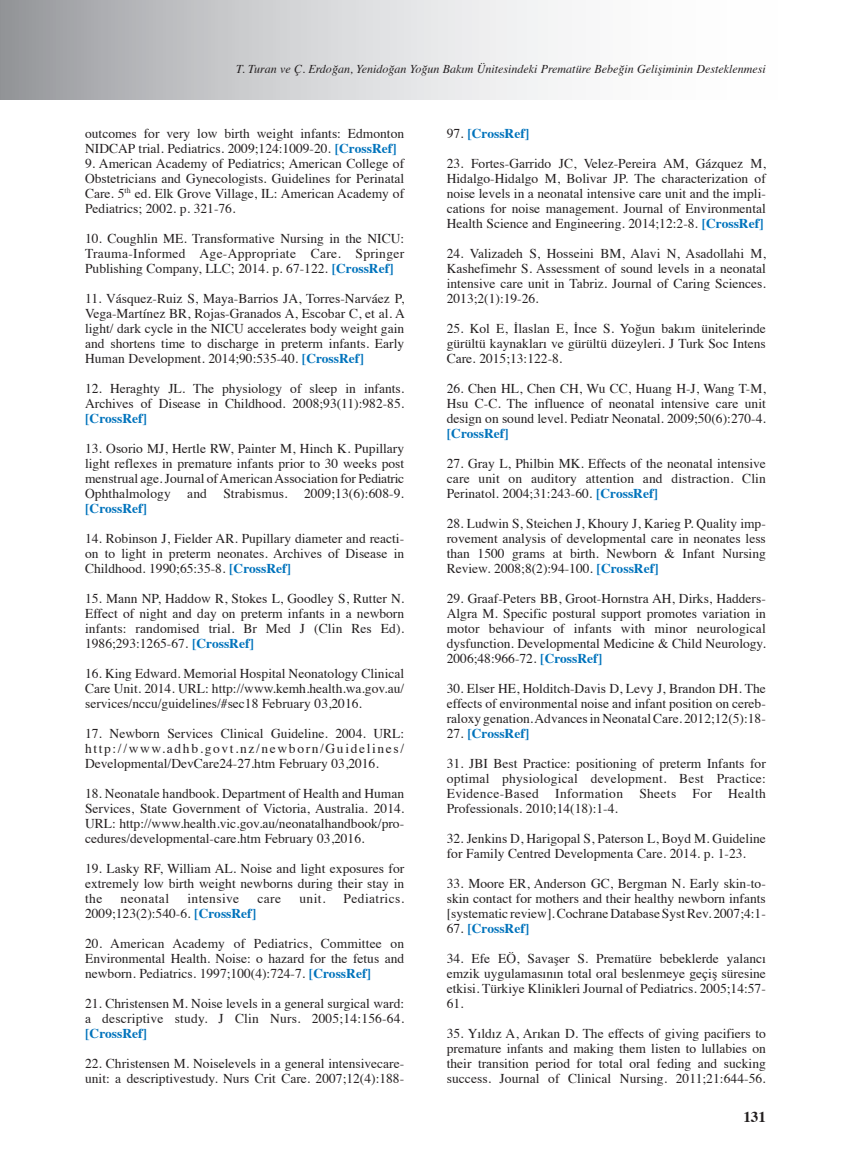
<style>
.page{position:relative;width:851px;height:1170px;background:#fff}
.page>*{position:absolute;margin:0;border:0;box-sizing:border-box;transform-origin:0 0}
.t1{font:700 15px "Times";color:#231f20}
.t2{font:13.5px/15px "Times";color:#231f20;text-align:justify}
.t3{font:700 13.5px "Times";color:#0073bc}
.t4{font:13.5px "Times";letter-spacing:.03em;color:#231f20}
.t5{font:italic 12px "Times";color:#231f20}
.s1{font-weight:700;color:#0073bc}
.s2{font-weight:400;color:#231f20}
</style>
<div class="page">
<svg style="left:0;top:0;width:558px;height:100px;background:#cccdcf"></svg>
<p class="t5" style="left:236px;top:58px;width:531px">T. Turan ve Ç. Erdoğan, Yenidoğan Yoğun Bakım Ünitesindeki Prematüre Bebeğin Gelişiminin Desteklenmesi</p>
<p class="t2" style="left:85px;top:124px;width:320px">outcomes for very low birth weight infants: Edmonton<br>NIDCAP trial. Pediatrics. 2009;124:1009-20. <span class="s1">[CrossRef]</span></p>
<p class="t2" style="left:85px;top:154px;width:320px">9. American Academy of Pediatrics; American College of Obstetricians and Gynecologists. Guidelines for Perinatal Care. 5<sup>th</sup> ed. Elk Grove Village, IL: American Academy of Pediatrics; 2002. p. 321-76.</p>
<p class="t2" style="left:85px;top:229px;width:320px">10. Coughlin ME. Transformative Nursing in the NICU:<br>Trauma-Informed Age-Appropriate Care. Springer Publishing Company, LLC; 2014. p. 67-122. <span class="s1">[CrossRef]</span></p>
<p class="t2" style="left:85px;top:289px;width:321px">11. Vásquez-Ruiz S, Maya-Barrios JA, Torres-Narváez P, Vega-Martínez BR, Rojas-Granados A, Escobar C, et al. A light/ dark cycle in the NICU accelerates body weight gain and shortens time to discharge in preterm infants. Early Human Development. 2014;90:535-40. <span class="s1">[CrossRef]</span></p>
<p class="t2" style="left:85px;top:379px;width:320px">12. Heraghty JL. The physiology of sleep in infants.<br>Archives of Disease in Childhood. 2008;93(11):982-85.</p>
<p class="t3" style="left:85px;top:405px;width:63px">[CrossRef]</p>
<p class="t2" style="left:85px;top:439px;width:320px">13. Osorio MJ, Hertle RW, Painter M, Hinch K. Pupillary light reflexes in premature infants prior to 30 weeks post menstrual age. Journal of American Association for Pediatric Ophthalmology and Strabismus. 2009;13(6):608-9.</p>
<p class="t3" style="left:85px;top:495px;width:63px">[CrossRef]</p>
<p class="t2" style="left:85px;top:529px;width:320px">14. Robinson J, Fielder AR. Pupillary diameter and reacti&shy;on to light in preterm neonates. Archives of Disease in Childhood. 1990;65:35-8. <span class="s1">[CrossRef]</span></p>
<p class="t2" style="left:85px;top:589px;width:320px">15. Mann NP, Haddow R, Stokes L, Goodley S, Rutter N.<br>Effect of night and day on preterm infants in a newborn infants: randomised trial. Br Med J (Clin Res Ed).<br>1986;293:1265-67. <span class="s1">[CrossRef]</span></p>
<p class="t2" style="left:85px;top:664px;width:320px">16. King Edward. Memorial Hospital Neonatology Clinical Care Unit. 2014. URL: http://www.kemh.health.wa.gov.au/ services/nccu/guidelines/#sec18 February 03,2016.</p>
<p class="t2" style="left:85px;top:724px;width:320px">17. Newborn Services Clinical Guideline. 2004. URL: http://www.adhb.govt.nz/newborn/Guidelines/ Developmental/DevCare24-27.htm February 03,2016.</p>
<p class="t2" style="left:85px;top:784px;width:320px">18. Neonatale handbook. Department of Health and Human Services, State Government of Victoria, Australia. 2014.<br>URL: http://www.health.vic.gov.au/neonatalhandbook/pro&shy;cedures/developmental-care.htm February 03,2016.</p>
<p class="t2" style="left:85px;top:859px;width:320px">19. Lasky RF, William AL. Noise and light exposures for extremely low birth weight newborns during their stay in the</p>
<p class="t4" style="left:121px;top:885px;width:50px">neonatal</p>
<p class="t4" style="left:187px;top:885px;width:53px">intensive</p>
<p class="t2" style="left:257px;top:889px;width:25px">care</p>
<p class="t2" style="left:299px;top:889px;width:27px">unit.</p>
<p class="t4" style="left:343px;top:885px;width:62px">Pediatrics.</p>
<p class="t2" style="left:85px;top:904px;width:173px">2009;123(2):540-6. <span class="s1">[CrossRef]</span></p>
<p class="t2" style="left:85px;top:934px;width:320px">20. American Academy of Pediatrics, Committee on Environmental Health. Noise: o hazard for the fetus and newborn. Pediatrics. 1997;100(4):724-7. <span class="s1">[CrossRef]</span></p>
<p class="t2" style="left:85px;top:994px;width:320px">21. Christensen M. Noise levels in a general surgical ward: a descriptive study. J Clin Nurs. 2005;14:156-64.</p>
<p class="t3" style="left:85px;top:1020px;width:63px">[CrossRef]</p>
<p class="t2" style="left:85px;top:1054px;width:320px">22. Christensen M. Noiselevels in a general intensivecare&shy;unit: a descriptivestudy. Nurs Crit Care. 2007;12(4):188-</p>
<p class="t3" style="left:446px;top:120px;width:84px"><span class="s2">97.</span> [CrossRef]</p>
<p class="t2" style="left:446px;top:154px;width:320px">23. Fortes-Garrido JC, Velez-Pereira AM, Gázquez M, Hidalgo-Hidalgo M, Bolivar JP. The characterization of noise levels in a neonatal intensive care unit and the impli&shy;cations for noise management. Journal of Environmental Health Science and Engineering. 2014;12:2-8. <span class="s1">[CrossRef]</span></p>
<p class="t2" style="left:446px;top:244px;width:320px">24. Valizadeh S, Hosseini BM, Alavi N, Asadollahi M, Kashefimehr S. Assessment of sound levels in a neonatal intensive care unit in Tabriz. Journal of Caring Sciences.<br>2013;2(1):19-26.</p>
<p class="t2" style="left:446px;top:319px;width:320px">25. Kol E, İlaslan E, İnce S. Yoğun bakım ünitelerinde gürültü kaynakları ve gürültü düzeyleri. J Turk Soc Intens Care. 2015;13:122-8.</p>
<p class="t2" style="left:446px;top:379px;width:320px">26. Chen HL, Chen CH, Wu CC, Huang H-J, Wang T-M, Hsu C-C. The influence of neonatal intensive care unit design on sound level. Pediatr Neonatal. 2009;50(6):270-4.</p>
<p class="t3" style="left:446px;top:420px;width:63px">[CrossRef]</p>
<p class="t2" style="left:446px;top:454px;width:320px">27. Gray L, Philbin MK. Effects of the neonatal intensive care unit on auditory attention and distraction. Clin Perinatol. 2004;31:243-60. <span class="s1">[CrossRef]</span></p>
<p class="t2" style="left:446px;top:514px;width:320px">28. Ludwin S, Steichen J, Khoury J, Karieg P. Quality imp&shy;rovement analysis of developmental care in neonates less than 1500 grams at birth. Newborn &amp; Infant Nursing Review. 2008;8(2):94-100. <span class="s1">[CrossRef]</span></p>
<p class="t2" style="left:446px;top:589px;width:320px">29. Graaf-Peters BB, Groot-Hornstra AH, Dirks, Hadders-Algra M. Specific postural support promotes variation in motor behaviour of infants with minor neurological dysfunction. Developmental Medicine &amp; Child Neurology.<br>2006;48:966-72. <span class="s1">[CrossRef]</span></p>
<p class="t2" style="left:446px;top:679px;width:320px">30. Elser HE, Holditch-Davis D, Levy J, Brandon DH. The effects of environmental noise and infant position on cereb&shy;raloxy genation. Advances in Neonatal Care. 2012;12(5):18-</p>
<p class="t3" style="left:446px;top:720px;width:84px"><span class="s2">27.</span> [CrossRef]</p>
<p class="t2" style="left:446px;top:754px;width:320px">31. JBI Best Practice: positioning of preterm Infants for optimal physiological development. Best Practice:<br>Evidence-Based Information Sheets For Health Professionals. 2010;14(18):1-4.</p>
<p class="t2" style="left:446px;top:829px;width:320px">32. Jenkins D, Harigopal S, Paterson L, Boyd M. Guideline for Family Centred Developmenta Care. 2014. p. 1-23.</p>
<p class="t2" style="left:446px;top:874px;width:320px">33. Moore ER, Anderson GC, Bergman N. Early skin-to&shy;skin contact for mothers and their healthy newborn infants [systematic review]. Cochrane Database Syst Rev. 2007;4:1-</p>
<p class="t3" style="left:446px;top:915px;width:84px"><span class="s2">67.</span> [CrossRef]</p>
<p class="t2" style="left:446px;top:949px;width:320px">34. Efe EÖ, Savaşer S. Prematüre bebeklerde yalancı emzik uygulamasının total oral beslenmeye geçiş süresine etkisi. Türkiye Klinikleri Journal of Pediatrics. 2005;14:57- 61.</p>
<p class="t2" style="left:446px;top:1024px;width:320px">35. Yıldız A, Arıkan D. The effects of giving pacifiers to premature infants and making them listen to lullabies on their transition period for total oral feding and sucking success. Journal of Clinical Nursing. 2011;21:644-56.</p>
<p class="t1" style="left:743px;top:1102px;width:24px">131</p>
</div>
